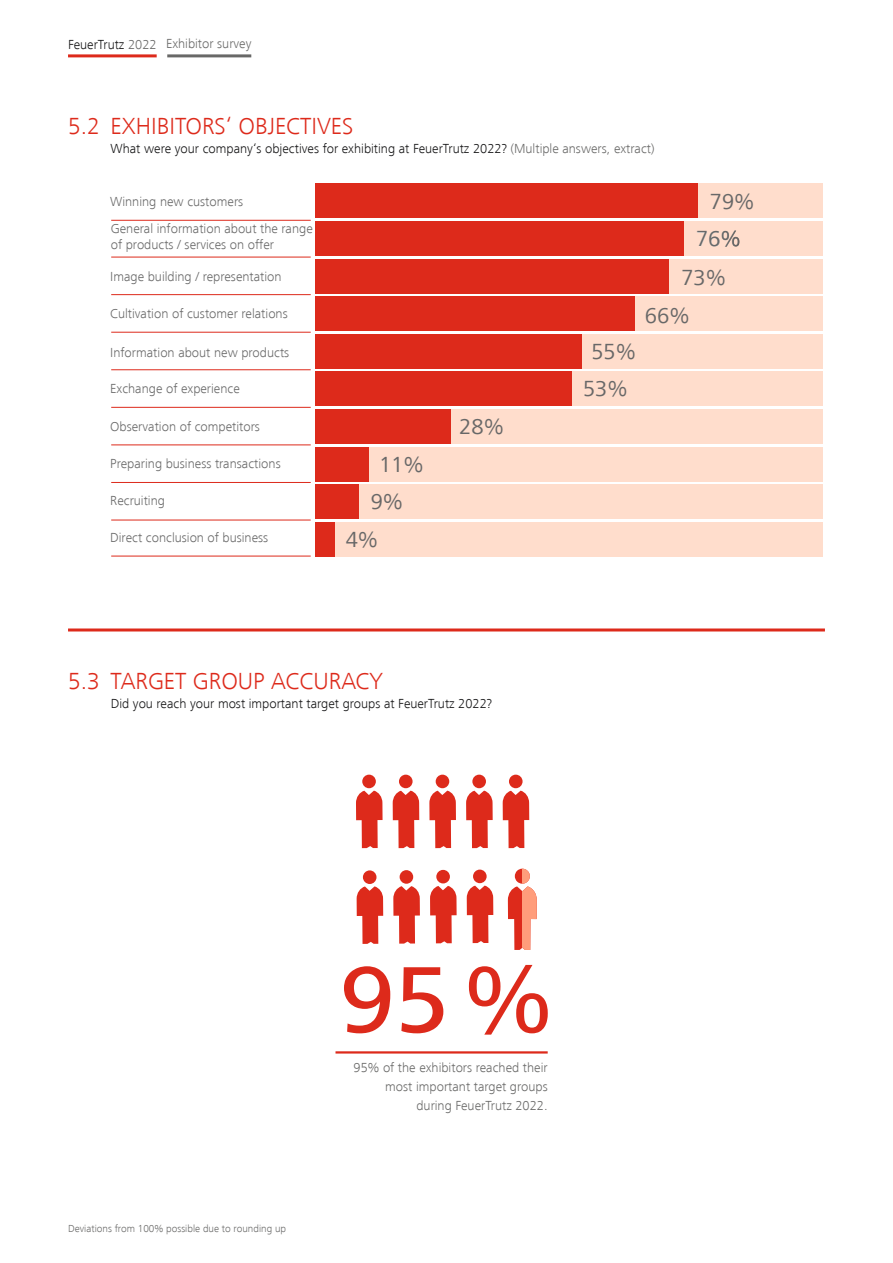
<style>
.page{position:relative;width:893px;height:1263px;background:#fff}
.page>*{position:absolute;margin:0;border:0;box-sizing:border-box;transform-origin:0 0}
.t1{font:500 97.5px "Frutiger Next LT";color:#dd2a1b}
.t2{font:300 24px "Frutiger Next LT";color:#dd2a1b}
.t3{font:22.5px/37px "Frutiger Next LT";color:#686868;text-align:center}
.t4{font:300 13.5px/16.2px "Frutiger Next LT";color:#686868}
.t5{font:300 13.5px "Frutiger Next LT";color:#141415}
.t6{font:300 13.5px/19.2px "Frutiger Next LT";color:#686867;text-align:right}
.t7{font:300 10.5px "Frutiger Next LT";color:#686867}
.s1{color:#141415}
.s2{color:#686867}
</style>
<div class="page">
<div style="left:315px;top:184px;width:507px;height:34px;background:#fdc"></div>
<div style="left:315px;top:221px;width:507px;height:35px;background:#fdc"></div>
<div style="left:315px;top:259px;width:507px;height:34px;background:#fdc"></div>
<div style="left:315px;top:297px;width:507px;height:34px;background:#fdc"></div>
<div style="left:315px;top:334px;width:507px;height:34px;background:#fdc"></div>
<div style="left:315px;top:372px;width:507px;height:34px;background:#fdc"></div>
<div style="left:315px;top:409px;width:507px;height:35px;background:#fdc"></div>
<div style="left:315px;top:447px;width:507px;height:34px;background:#fdc"></div>
<div style="left:315px;top:484px;width:507px;height:35px;background:#fdc"></div>
<div style="left:315px;top:522px;width:507px;height:34px;background:#fdc"></div>
<div style="left:315px;top:184px;width:383px;height:34px;background:#dd2a1b"></div>
<div style="left:315px;top:221px;width:369px;height:35px;background:#dd2a1b"></div>
<div style="left:315px;top:259px;width:354px;height:34px;background:#dd2a1b"></div>
<div style="left:315px;top:297px;width:320px;height:34px;background:#dd2a1b"></div>
<div style="left:315px;top:334px;width:267px;height:34px;background:#dd2a1b"></div>
<div style="left:315px;top:372px;width:257px;height:34px;background:#dd2a1b"></div>
<div style="left:315px;top:409px;width:136px;height:35px;background:#dd2a1b"></div>
<div style="left:315px;top:447px;width:54px;height:34px;background:#dd2a1b"></div>
<div style="left:315px;top:485px;width:44px;height:34px;background:#dd2a1b"></div>
<div style="left:315px;top:522px;width:20px;height:34px;background:#dd2a1b"></div>
<hr style="left:111px;top:257px;width:200px;height:1px;background:#dd2a1b">
<hr style="left:111px;top:220px;width:200px;height:1px;background:#dd2a1b">
<hr style="left:111px;top:294px;width:200px;height:1px;background:#dd2a1b">
<hr style="left:111px;top:332px;width:200px;height:1px;background:#dd2a1b">
<hr style="left:111px;top:369px;width:200px;height:1px;background:#dd2a1b">
<hr style="left:111px;top:407px;width:200px;height:1px;background:#dd2a1b">
<hr style="left:111px;top:445px;width:200px;height:1px;background:#dd2a1b">
<hr style="left:111px;top:482px;width:200px;height:1px;background:#dd2a1b">
<hr style="left:111px;top:520px;width:200px;height:1px;background:#dd2a1b">
<hr style="left:111px;top:556px;width:200px;height:1px;background:#dd2a1b">
<svg style="left:697px;top:231px;width:42px;height:16px"></svg>
<hr style="left:167px;top:54px;width:84px;height:3px;background:#686867">
<hr style="left:68px;top:54px;width:89px;height:3px;background:#dd2a1b">
<svg style="left:356px;top:791px;width:27px;height:57px"></svg>
<div style="left:362px;top:775px;width:14px;height:13px;background:#dd2a1b;border-radius:50%"></div>
<svg style="left:393px;top:791px;width:26px;height:57px"></svg>
<div style="left:399px;top:775px;width:14px;height:13px;background:#dd2a1b;border-radius:50%"></div>
<svg style="left:429px;top:791px;width:27px;height:57px"></svg>
<div style="left:436px;top:775px;width:13px;height:13px;background:#dd2a1b;border-radius:50%"></div>
<svg style="left:466px;top:791px;width:27px;height:57px"></svg>
<div style="left:472px;top:775px;width:14px;height:13px;background:#dd2a1b;border-radius:50%"></div>
<svg style="left:503px;top:791px;width:26px;height:57px"></svg>
<div style="left:509px;top:775px;width:14px;height:13px;background:#dd2a1b;border-radius:50%"></div>
<svg style="left:357px;top:886px;width:26px;height:58px"></svg>
<div style="left:363px;top:870px;width:13px;height:14px;background:#dd2a1b;border-radius:50%"></div>
<svg style="left:393px;top:886px;width:27px;height:58px"></svg>
<div style="left:400px;top:870px;width:13px;height:14px;background:#dd2a1b;border-radius:50%"></div>
<svg style="left:430px;top:886px;width:27px;height:57px"></svg>
<div style="left:436px;top:870px;width:14px;height:13px;background:#dd2a1b;border-radius:50%"></div>
<svg style="left:467px;top:885px;width:26px;height:58px"></svg>
<div style="left:473px;top:869px;width:14px;height:14px;background:#dd2a1b;border-radius:50%"></div>
<svg style="left:508px;top:869px;width:29px;height:81px"></svg>
<hr style="left:335px;top:1051px;width:213px;height:2px;background:#dd2a1b">
<hr style="left:68px;top:628px;width:757px;height:3px;background:#dd2a1b">
<p class="t6" style="left:68px;top:34px;width:185px"><span class="s1">FeuerTrutz</span> 2022 Exhibitor survey</p>
<h2 class="t2" style="left:68px;top:113px;width:287px">5.2 EXHIBITORS‘ OBJECTIVES</h2>
<p class="t5" style="left:111px;top:141px;width:546px">What were your company‘s objectives for exhibiting at FeuerTrutz 2022? <span class="s2">(Multiple answers, extract)</span></p>
<p class="t4" style="left:110px;top:194px;width:135px">Winning new customers</p>
<p class="t4" style="left:111px;top:221px;width:203px">General information about the range of products / services on offer</p>
<p class="t4" style="left:110px;top:268px;width:173px">Image building / representation</p>
<p class="t4" style="left:110px;top:306px;width:179px">Cultivation of customer relations</p>
<p class="t4" style="left:110px;top:344px;width:181px">Information about new products</p>
<p class="t4" style="left:110px;top:380px;width:131px">Exchange of experience</p>
<p class="t4" style="left:110px;top:418px;width:151px">Observation of competitors</p>
<p class="t4" style="left:110px;top:456px;width:172px">Preparing business transactions</p>
<p class="t4" style="left:110px;top:493px;width:56px">Recruiting</p>
<p class="t4" style="left:110px;top:530px;width:160px">Direct conclusion of business</p>
<h3 class="t3" style="left:379px;top:446px;width:46px">11%</h3>
<h3 class="t3" style="left:371px;top:483px;width:34px">9%</h3>
<h3 class="t3" style="left:346px;top:521px;width:34px">4%</h3>
<h3 class="t3" style="left:459px;top:408px;width:46px">28%</h3>
<h2 class="t2" style="left:68px;top:668px;width:316px">5.3 TARGET GROUP ACCURACY</h2>
<p class="t5" style="left:111px;top:696px;width:383px">Did you reach your most important target groups at FeuerTrutz 2022?</p>
<h3 class="t3" style="left:583px;top:333px;width:55px">55%<br>53%</h3>
<h3 class="t3" style="left:710px;top:183px;width:46px">79%</h3>
<h3 class="t3" style="left:696px;top:220px;width:46px">76%</h3>
<h3 class="t3" style="left:681px;top:259px;width:46px">73%</h3>
<h3 class="t3" style="left:645px;top:297px;width:46px">66%</h3>
<p class="t7" style="left:68px;top:1223px;width:220px">Deviations from 100% possible due to rounding up</p>
<h1 class="t1" style="left:340px;top:945px;width:216px">95%</h1>
<p class="t6" style="left:354px;top:1057px;width:196px">95% of the exhibitors reached their most important target groups during FeuerTrutz 2022.</p>
</div>
